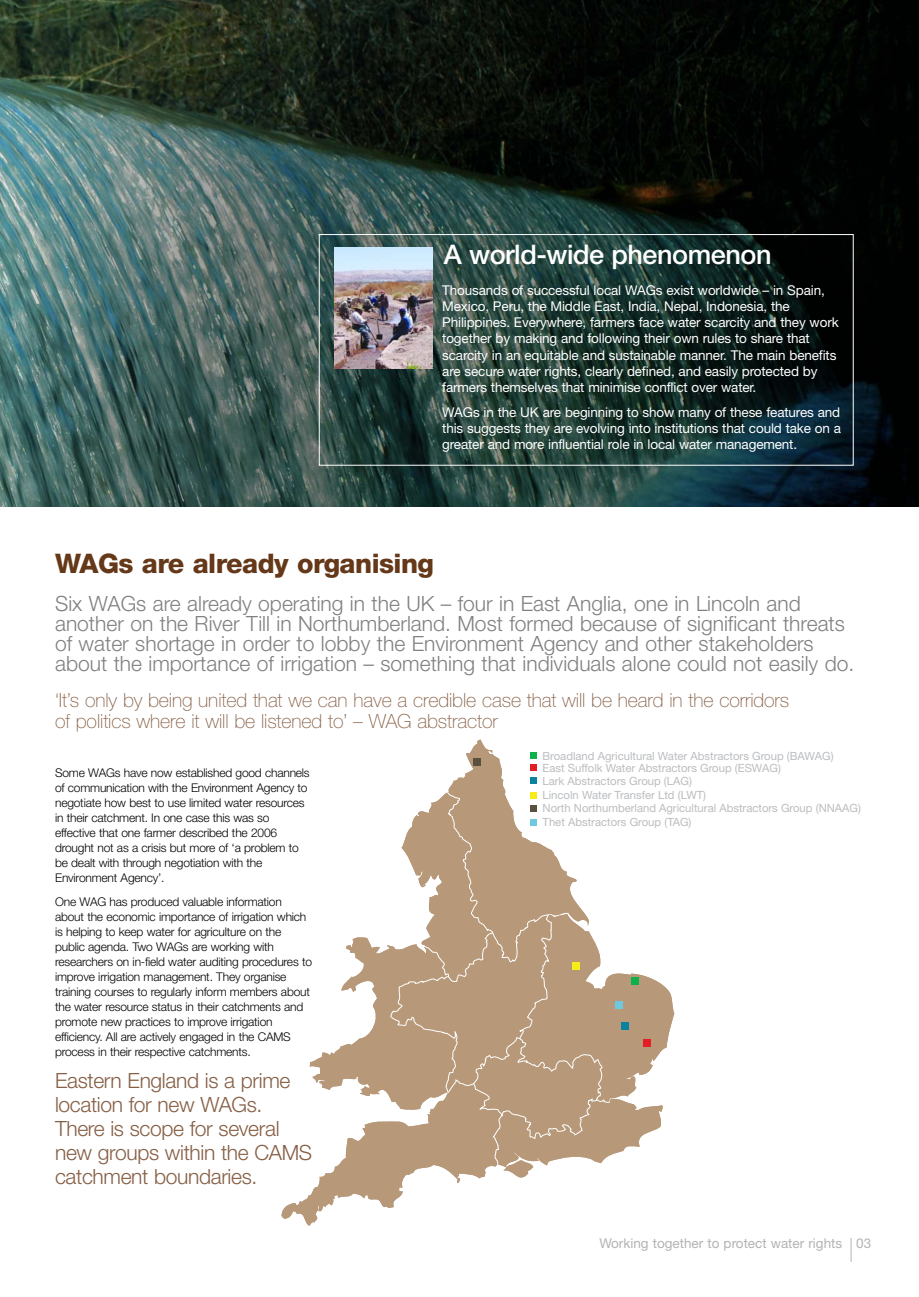
<style>
.page{position:relative;width:919px;height:1297px;background:#fff}
.page>*{position:absolute;margin:0;border:0;box-sizing:border-box;transform-origin:0 0}
.t1{font:800 27px "Helvetica Neue";letter-spacing:-.02em;color:#643818}
.t2{font:500 27px "Helvetica Neue";letter-spacing:-.015em;color:#fff}
.t3{font:300 21px/20.2px "Helvetica Neue";color:#808080}
.t4{font:300 21px/24px "Helvetica Neue";letter-spacing:-.015em;color:#865e44}
.t5{font:100 19.5px/21px "Helvetica Neue";letter-spacing:-.005em;color:#865e44}
.t6{font:13.5px/16.2px "Helvetica Neue";letter-spacing:-.01em;color:#fff}
.t7{font:13.5px "Helvetica Neue";color:#b3b3b3}
.t8{font:300 12px/15px "Helvetica Neue";letter-spacing:-.015em;color:#000}
.t9{font:11.25px/13.5px "Helvetica Neue";color:#bbbdc0}
</style>
<div class="page">
<img style="left:0;top:0;width:918px;height:506px">
<div style="left:319px;top:234px;width:534px;height:232px;border:1px solid #fff"></div>
<svg style="left:850px;top:1238px;width:1px;height:24px"></svg>
<img style="left:334px;top:248px;width:98px;height:120px">
<svg style="left:281px;top:740px;width:393px;height:486px"></svg>
<div style="left:530px;top:752px;width:7px;height:6px;background:#0cb14b"></div>
<div style="left:631px;top:977px;width:8px;height:8px;background:#0cb14b"></div>
<div style="left:530px;top:764px;width:7px;height:6px;background:#e41e26"></div>
<div style="left:642px;top:1039px;width:8px;height:8px;background:#e41e26"></div>
<div style="left:530px;top:777px;width:7px;height:7px;background:#0a82a0"></div>
<div style="left:621px;top:1022px;width:8px;height:8px;background:#0a82a0"></div>
<div style="left:472px;top:758px;width:8px;height:8px;background:#59503d"></div>
<svg style="left:390px;top:790px;width:235px;height:393px"></svg>
<h1 class="t2" style="left:443px;top:245px;width:329px">A world-wide phenomenon</h1>
<p class="t6" style="left:442px;top:283px;width:398px">Thousands of successful local WAGs exist worldwide – in Spain, Mexico, Peru, the Middle East, India, Nepal, Indonesia, the Philippines. Everywhere, farmers face water scarcity and they work together by making and following their own rules to share that scarcity in an equitable and sustainable manner. The main benefits are secure water rights, clearly defined, and easily protected by farmers themselves that minimise conflict over water.</p>
<p class="t6" style="left:442px;top:405px;width:400px;text-align:justify">WAGs in the UK are beginning to show many of these features and this suggests they are evolving into institutions that could take on a greater and more influential role in local water management.</p>
<h1 class="t1" style="left:55px;top:553px;width:380px">WAGs are already organising</h1>
<p class="t3" style="left:55px;top:595px;width:800px">Six WAGs are already operating in the UK – four in East Anglia, one in Lincoln and another on the River Till in Northumberland. Most formed because of significant threats of water shortage in order to lobby the Environment Agency and other stakeholders about the importance of irrigation – something that individuals alone could not easily do.</p>
<h3 class="t5" style="left:55px;top:692px;width:735px">‘It’s only by being united that we can have a credible case that will be heard in the corridors of politics where it will be listened to’ – WAG abstractor</h3>
<p class="t9" style="left:542px;top:751px;width:292px;line-height:12px">Broadland Agricultural Water Abstractors Group (BAWAG)<br>East Suffolk Water Abstractors Group (ESWAG)</p>
<p class="t9" style="left:542px;top:775px;width:320px">Lark Abstractors Group (LAG)<br>Lincoln Water Transfer Ltd (LWT)<br>North Northumberland Agricultural Abstractors Group (NNAAG)<br>Thet Abstractors Group (TAG)</p>
<p class="t8" style="left:55px;top:766px;width:256px">Some WAGs have now established good channels of communication with the Environment Agency to negotiate how best to use limited water resources in their catchment. In one case this was so effective that one farmer described the 2006 drought not as a crisis but more of ‘a problem to be dealt with through negotiation with the Environment Agency’.</p>
<p class="t8" style="left:55px;top:895px;width:258px">One WAG has produced valuable information about the economic importance of irrigation which is helping to keep water for agriculture on the public agenda. Two WAGs are working with researchers on in-field water auditing procedures to improve irrigation management. They organise training courses to regularly inform members about the water resource status in their catchments and promote new practices to improve irrigation efficiency. All are actively engaged in the CAMS process in their respective catchments.</p>
<h2 class="t4" style="left:55px;top:1070px;width:258px">Eastern England is a prime location for new WAGs.<br>There is scope for several new groups within the CAMS catchment boundaries.</h2>
<p class="t7" style="left:599px;top:1238px;width:244px">Working together to protect water rights</p>
<p class="t7" style="left:856px;top:1238px;width:17px">03</p>
</div>
